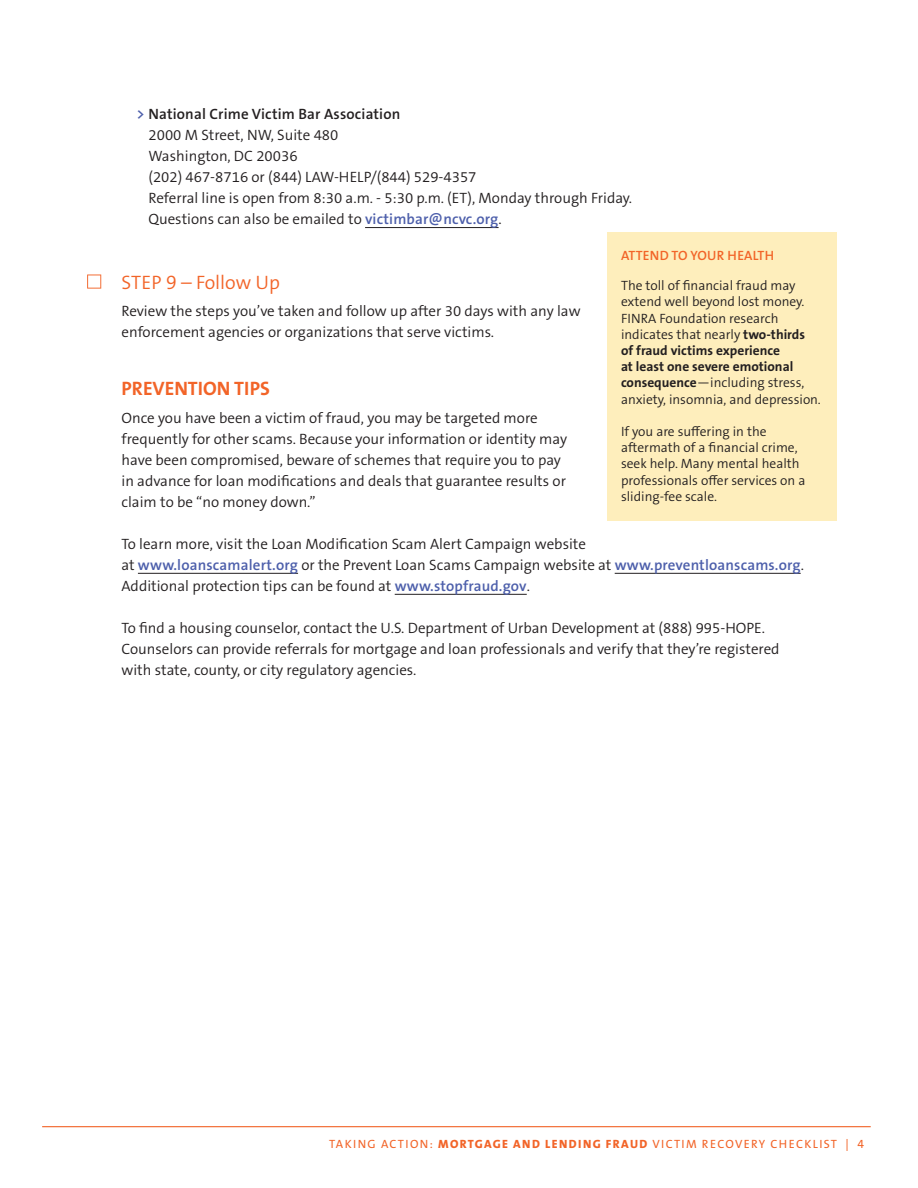
<style>
.page{position:relative;width:918px;height:1188px;background:#fff}
.page>*{position:absolute;margin:0;border:0;box-sizing:border-box;transform-origin:0 0}
.HEAD_2{font:300 19.5px "The Sans B W4";color:#f26428}
.HEAD_2-2{font:700 19.5px "The Sans B W7";color:#f26428}
.Body{font:300 15px/21px "The Sans B W4";color:#231f20}
.t1{font:300 13.5px/16.2px "The Sans B W4";color:#231f20}
.HEAD_2-3{font:600 13.5px "The Sans B W6";letter-spacing:.015em;color:#f26428}
.t2{font:12px "The Sans B W5 Plain";letter-spacing:.115em;color:#f26428}
.s1{font-family:"The Sans B W6";font-weight:600;color:#4d5fab}
.s2{font-family:"The Sans B W6";font-weight:600}
.s3{font-family:"The Sans B W7";font-weight:700}
.s4{font-family:"The Sans B W8";font-weight:800}
</style>
<div class="page">
<hr style="left:42px;top:1126px;width:829px;height:1px;background:#f26428">
<hr style="left:365px;top:227px;width:134px;height:1px;background:#231f20">
<hr style="left:138px;top:573px;width:160px;height:1px;background:#231f20">
<hr style="left:615px;top:573px;width:186px;height:1px;background:#231f20">
<hr style="left:395px;top:594px;width:132px;height:1px;background:#231f20">
<svg style="left:87px;top:275px;width:14px;height:14px"></svg>
<div style="left:608px;top:232px;width:229px;height:289px;background:#feeebc"></div>
<p class="Body" style="left:148px;top:104px;width:485px;text-indent:-12px"><span class="s1">&gt;</span> <span class="s2">National Crime Victim Bar Association<br></span>2000 M Street, NW, Suite 480<br>Washington, DC 20036<br>(202) 467-8716 or (844) LAW-HELP/(844) 529-4357<br>Referral line is open from 8:30 a.m. - 5:30 p.m. (ET), Monday through Friday.<br>Questions can also be emailed to <span class="s1">victimbar@ncvc.org</span>.</p>
<p class="HEAD_2-3" style="left:621px;top:247px;width:154px">ATTEND TO YOUR HEALTH</p>
<p class="t1" style="left:621px;top:278px;width:201px">The toll of financial fraud may extend well beyond lost money.<br>FINRA Foundation research indicates that nearly <span class="s3">two-thirds of fraud victims experience<br>at least one severe emotional consequence</span>—including stress, anxiety, insomnia, and depression.</p>
<p class="t1" style="left:621px;top:423px;width:186px">If you are suffering in the aftermath of a financial crime, seek help. Many mental health professionals offer services on a sliding-fee scale.</p>
<p class="HEAD_2" style="left:122px;top:269px;width:160px">STEP 9 – Follow Up</p>
<p class="Body" style="left:122px;top:301px;width:461px">Review the steps you’ve taken and follow up after 30 days with any law enforcement agencies or organizations that serve victims.</p>
<p class="HEAD_2-2" style="left:122px;top:376px;width:150px">PREVENTION TIPS</p>
<p class="Body" style="left:122px;top:407px;width:447px">Once you have been a victim of fraud, you may be targeted more frequently for other scams. Because your information or identity may have been compromised, beware of schemes that require you to pay in advance for loan modifications and deals that guarantee results or claim to be “no money down.”</p>
<p class="Body" style="left:122px;top:533px;width:684px">To learn more, visit the Loan Modification Scam Alert Campaign website<br>at <span class="s1">www.loanscamalert.org</span> or the Prevent Loan Scams Campaign website at <span class="s1">www.preventloanscams.org</span>.<br>Additional protection tips can be found at <span class="s1">www.stopfraud.gov</span>.</p>
<p class="Body" style="left:122px;top:617px;width:660px">To find a housing counselor, contact the U.S. Department of Urban Development at (888) 995-HOPE.<br>Counselors can provide referrals for mortgage and loan professionals and verify that they’re registered with state, county, or city regulatory agencies.</p>
<p class="t2" style="left:329px;top:1136px;width:536px">TAKING ACTION: <span class="s4">MORTGAGE AND LENDING FRAUD</span> VICTIM RECOVERY CHECKLIST | 4</p>
</div>
